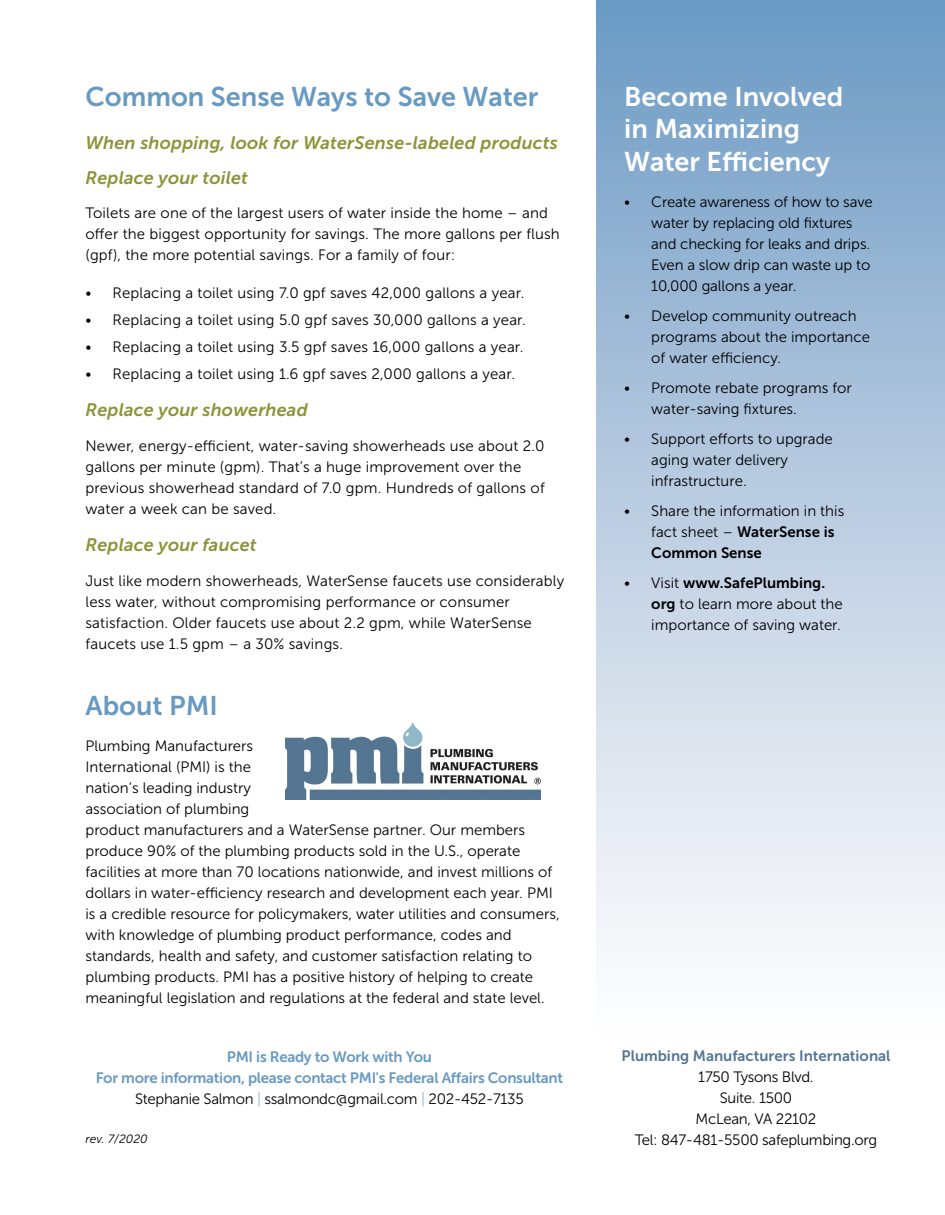
<style>
.page{position:relative;width:945px;height:1215px;background:#fff}
.page>*{position:absolute;margin:0;border:0;box-sizing:border-box;transform-origin:0 0}
.headline{font:27px/32.4px "Museo Sans 700";color:#fff}
.headline-2{font:27px "Museo Sans 700";color:#679ac3}
.sub{font:italic 18px "Museo Sans 700";letter-spacing:.01em;color:#8d9438}
.body_1{font:15px/21px "Museo Sans 300";color:#000}
.body_1-2{font:15px/21px "Museo Sans 300";letter-spacing:-.02em;color:#000;text-align:center}
.t1{font:15px "Museo Sans 700";letter-spacing:-.02em;color:#679ac3}
.t2{font:15px "Museo Sans 700";color:#547693}
.body_1-3{font:italic 12px "Museo Sans 300";color:#000}
.s1{color:#8cb8c7}
.s2{font-family:"Museo Sans 700"}
</style>
<div class="page">
<div style="left:597px;top:0;width:348px;height:1048px;background:linear-gradient(to bottom,#6e9ac4,#fff)"></div>
<img style="left:286px;top:722px;width:255px;height:78px">
<p class="headline-2" style="left:86px;top:81px;width:454px">Common Sense Ways to Save Water</p>
<p class="sub" style="left:86px;top:133px;width:474px">When shopping, look for WaterSense-labeled products</p>
<p class="sub" style="left:86px;top:168px;width:164px">Replace your toilet</p>
<p class="body_1" style="left:86px;top:203px;width:476px">Toilets are one of the largest users of water inside the home – and offer the biggest opportunity for savings. The more gallons per flush (gpf), the more potential savings. For a family of four:</p>
<p class="body_1" style="left:86px;top:282px;width:440px">• Replacing a toilet using 7.0 gpf saves 42,000 gallons a year.</p>
<p class="body_1" style="left:86px;top:309px;width:442px">• Replacing a toilet using 5.0 gpf saves 30,000 gallons a year.</p>
<p class="body_1" style="left:86px;top:336px;width:440px">• Replacing a toilet using 3.5 gpf saves 16,000 gallons a year.</p>
<p class="body_1" style="left:86px;top:363px;width:431px">• Replacing a toilet using 1.6 gpf saves 2,000 gallons a year.</p>
<p class="sub" style="left:86px;top:400px;width:224px">Replace your showerhead</p>
<p class="body_1" style="left:86px;top:435px;width:461px">Newer, energy-efficient, water-saving showerheads use about 2.0 gallons per minute (gpm). That’s a huge improvement over the previous showerhead standard of 7.0 gpm. Hundreds of gallons of water a week can be saved.</p>
<p class="sub" style="left:86px;top:535px;width:173px">Replace your faucet</p>
<p class="body_1" style="left:86px;top:570px;width:480px">Just like modern showerheads, WaterSense faucets use considerably less water, without compromising performance or consumer satisfaction. Older faucets use about 2.2 gpm, while WaterSense faucets use 1.5 gpm – a 30% savings.</p>
<p class="headline-2" style="left:86px;top:691px;width:134px">About PMI</p>
<p class="body_1" style="left:86px;top:736px;width:476px">Plumbing Manufacturers<br>International (PMI) is the<br>nation’s leading industry<br>association of plumbing<br>product manufacturers and a WaterSense partner. Our members produce 90% of the plumbing products sold in the U.S., operate facilities at more than 70 locations nationwide, and invest millions of dollars in water-efficiency research and development each year. PMI is a credible resource for policymakers, water utilities and consumers, with knowledge of plumbing product performance, codes and standards, health and safety, and customer satisfaction relating to plumbing products. PMI has a positive history of helping to create meaningful legislation and regulations at the federal and state level.</p>
<p class="t1" style="left:227px;top:1048px;width:207px">PMI is Ready to Work with You</p>
<p class="t1" style="left:96px;top:1069px;width:469px">For more information, please contact PMI's Federal Affairs Consultant</p>
<p class="body_1-2" style="left:135px;top:1088px;width:390px">Stephanie Salmon <span class="s1">|</span> ssalmondc@gmail.com <span class="s1">|</span> 202-452-7135</p>
<p class="body_1-3" style="left:86px;top:1132px;width:64px">rev. 7/2020</p>
<p class="headline" style="left:624px;top:80px;width:220px">Become Involved in Maximizing<br>Water Efficiency</p>
<p class="body_1" style="left:651px;top:191px;width:223px;text-indent:-27px">• Create awareness of how to save water by replacing old fixtures and checking for leaks and drips.<br>Even a slow drip can waste up to<br>10,000 gallons a year.</p>
<p class="body_1" style="left:651px;top:305px;width:220px;text-indent:-27px">• Develop community outreach programs about the importance of water efficiency.</p>
<p class="body_1" style="left:651px;top:377px;width:202px;text-indent:-27px">• Promote rebate programs for water-saving fixtures.</p>
<p class="body_1" style="left:651px;top:428px;width:183px;text-indent:-27px">• Support efforts to upgrade aging water delivery infrastructure.</p>
<p class="body_1" style="left:651px;top:500px;width:195px;text-indent:-27px">• Share the information in this fact sheet – <span class="s2">WaterSense is<br>Common Sense</span></p>
<p class="body_1" style="left:651px;top:572px;width:193px;text-indent:-27px">• Visit <span class="s2">www.SafePlumbing. org</span> to learn more about the importance of saving water.</p>
<p class="t2" style="left:622px;top:1048px;width:270px">Plumbing Manufacturers International</p>
<p class="body_1-2" style="left:698px;top:1067px;width:117px">1750 Tysons Blvd.</p>
<p class="body_1-2" style="left:720px;top:1088px;width:74px">Suite. 1500</p>
<p class="body_1-2" style="left:635px;top:1109px;width:244px">McLean, VA 22102<br>Tel: 847-481-5500 safeplumbing.org</p>
</div>
